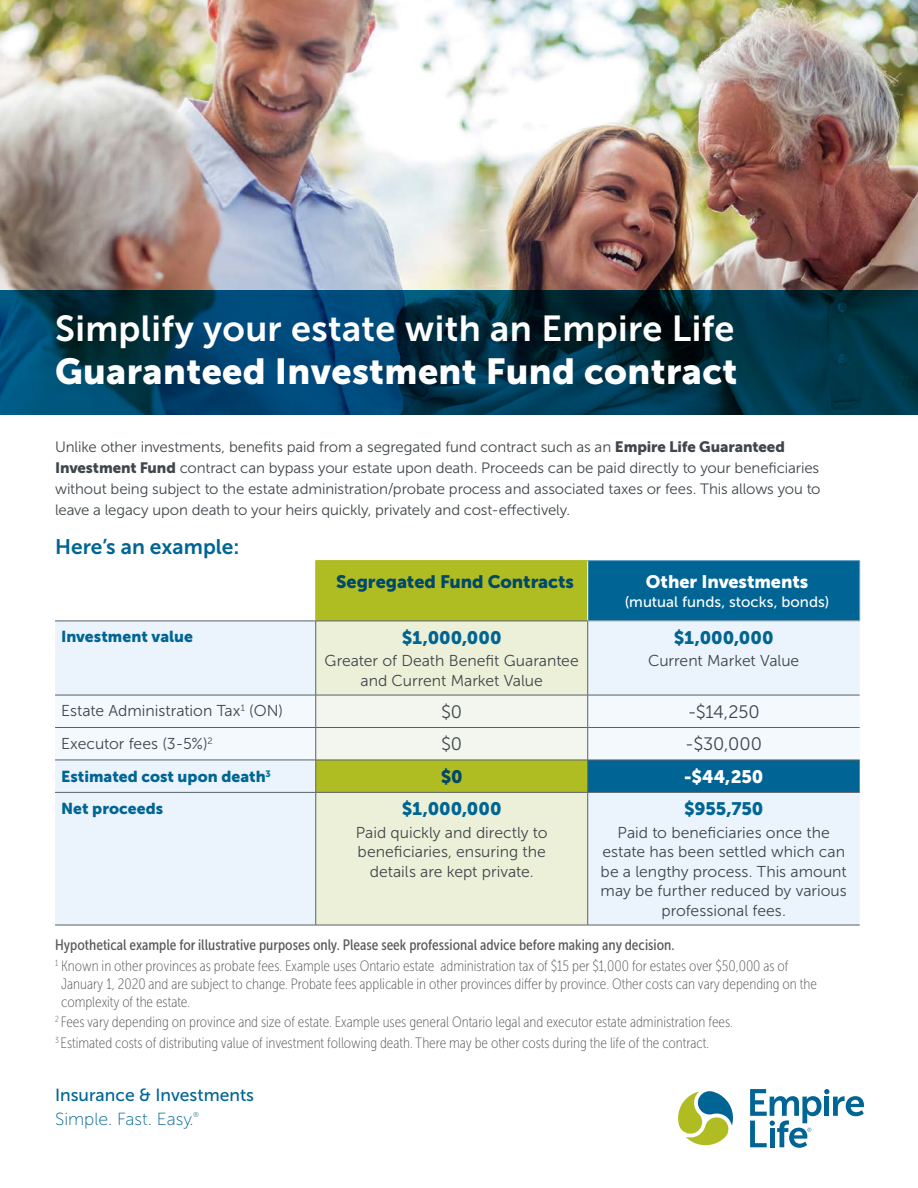
<style>
.page{position:relative;width:918px;height:1188px;background:#fff}
.page>*{position:absolute;margin:0;border:0;box-sizing:border-box;transform-origin:0 0}
.Heading_1{font:36px/43.2px "Museo Sans 700";letter-spacing:.01em;color:#fff}
.Heading_2{font:21px "Museo Sans 700";color:#006594}
.EL_Table_Text{font:18px "Museo Sans 900";color:#006594}
.EL_Table_Header{font:18px "Museo Sans 900";letter-spacing:-.005em;color:#00496a}
.EL_Table_Text-2{font:18px "Museo Sans 300";letter-spacing:-.01em;color:#3f474c}
.EL_Table_Header-2{font:18px "Museo Sans 900";color:#fff}
.EL_Table_Text-3{font:18px "Museo Sans 900";color:#fff}
.EL_Table_Text-4{font:18px "Museo Sans 900";color:#00496a}
.Tagline_Text{font:17.55px "Museo Sans 500";color:#006594}
.Tagline_Text-2{font:17.55px "Museo Sans 100";color:#006594}
.EL_Table_Text-5{font:15.75px/19.5px "Museo Sans 300";color:#3f474c;text-align:center}
.EL_Table_Text-6{font:15.75px "Museo Sans 900";color:#006594}
.EL_Footnote_Legal{font:15px/18px "Museo Sans Cond 100";color:#58595b}
.Body_copy_-_10_14{font:15px/21px "Museo Sans 300";letter-spacing:-.005em;color:#3f474c}
.EL_Footnote_Legal-2{font:15px "Museo Sans Cond 500";color:#58595b}
.EL_Table_Header-3{font:15px "Museo Sans 500";letter-spacing:.005em;color:#fff}
.Tagline_Text-3{font:7.05px "Museo Sans 100";color:#006594}
.s1{font-family:"Museo Sans 900"}
</style>
<div class="page">
<img style="left:0;top:0;width:918px;height:291px">
<svg style="left:0;top:291px;width:918px;height:124px;background:#003752"></svg>
<div style="left:316px;top:561px;width:271px;height:60px;background:#afbc22"></div>
<div style="left:588px;top:561px;width:271px;height:60px;background:#006594"></div>
<svg style="left:55px;top:622px;width:805px;height:303px;background:#dae9f4"></svg>
<svg style="left:316px;top:622px;width:271px;height:303px;background:#e4e8bf"></svg>
<div style="left:55px;top:696px;width:805px;height:64px;background:#f3f9fd"></div>
<div style="left:316px;top:696px;width:271px;height:64px;background:#f3f6ee"></div>
<hr style="left:55px;top:621px;width:261px;height:1px;background:#5a6166">
<hr style="left:588px;top:560px;width:272px;height:1px;background:#629fc3">
<hr style="left:315px;top:561px;width:1px;height:60px;background:#afbc22">
<hr style="left:316px;top:560px;width:272px;height:1px;background:#afbc22">
<hr style="left:859px;top:561px;width:1px;height:60px;background:#629fc3">
<hr style="left:315px;top:621px;width:1px;height:74px;background:#5a6166">
<hr style="left:587px;top:621px;width:1px;height:74px;background:#5a6166">
<hr style="left:55px;top:695px;width:261px;height:1px;background:#5a6166">
<hr style="left:316px;top:695px;width:272px;height:1px;background:#5a6166">
<hr style="left:315px;top:695px;width:1px;height:32px;background:#5a6166">
<hr style="left:588px;top:695px;width:272px;height:1px;background:#5a6166">
<hr style="left:587px;top:695px;width:1px;height:32px;background:#5a6166">
<hr style="left:55px;top:727px;width:261px;height:1px;background:#5a6166">
<hr style="left:316px;top:727px;width:272px;height:1px;background:#5a6166">
<hr style="left:315px;top:728px;width:1px;height:32px;background:#5a6166">
<hr style="left:588px;top:727px;width:272px;height:1px;background:#5a6166">
<hr style="left:587px;top:728px;width:1px;height:32px;background:#5a6166">
<hr style="left:55px;top:760px;width:261px;height:1px;background:#5a6166">
<hr style="left:316px;top:760px;width:272px;height:1px;background:#5a6166">
<hr style="left:315px;top:760px;width:1px;height:32px;background:#5a6166">
<hr style="left:588px;top:760px;width:272px;height:1px;background:#5a6166">
<hr style="left:587px;top:760px;width:1px;height:32px;background:#5a6166">
<hr style="left:55px;top:792px;width:261px;height:1px;background:#5a6166">
<hr style="left:316px;top:792px;width:272px;height:1px;background:#5a6166">
<hr style="left:315px;top:793px;width:1px;height:132px;background:#5a6166">
<hr style="left:588px;top:792px;width:272px;height:1px;background:#5a6166">
<hr style="left:587px;top:793px;width:1px;height:132px;background:#5a6166">
<hr style="left:55px;top:925px;width:261px;height:1px;background:#5a6166">
<hr style="left:316px;top:925px;width:272px;height:1px;background:#5a6166">
<hr style="left:588px;top:925px;width:272px;height:1px;background:#5a6166">
<hr style="left:316px;top:621px;width:272px;height:1px;background:#5a6166">
<hr style="left:588px;top:621px;width:272px;height:1px;background:#a4abb0">
<svg style="left:678px;top:1091px;width:55px;height:55px"></svg>
<svg style="left:750px;top:1089px;width:114px;height:59px"></svg>
<h1 class="Heading_1" style="left:55px;top:307px;width:684px">Simplify your estate with an Empire Life<br><span class="s1">Guaranteed Investment Fund contract</span></h1>
<p class="Body_copy_-_10_14" style="left:55px;top:436px;width:767px">Unlike other investments, benefits paid from a segregated fund contract such as an <span class="s1">Empire Life Guaranteed Investment Fund</span> contract can bypass your estate upon death. Proceeds can be paid directly to your beneficiaries without being subject to the estate administration/probate process and associated taxes or fees. This allows you to leave a legacy upon death to your heirs quickly, privately and cost-effectively.</p>
<h2 class="Heading_2" style="left:55px;top:535px;width:186px">Here’s an example:</h2>
<p class="EL_Table_Header" style="left:336px;top:571px;width:239px">Segregated Fund Contracts</p>
<p class="EL_Table_Header-2" style="left:646px;top:571px;width:164px">Other Investments</p>
<p class="EL_Table_Header-3" style="left:625px;top:594px;width:206px">(mutual funds, stocks, bonds)</p>
<p class="EL_Table_Text-6" style="left:61px;top:628px;width:134px">Investment value</p>
<p class="EL_Table_Text" style="left:402px;top:627px;width:101px">$1,000,000</p>
<p class="EL_Table_Text-5" style="left:325px;top:651px;width:256px">Greater of Death Benefit Guarantee and Current Market Value</p>
<p class="EL_Table_Text" style="left:674px;top:627px;width:101px">$1,000,000</p>
<p class="EL_Table_Text-5" style="left:648px;top:651px;width:153px">Current Market Value</p>
<p class="EL_Table_Text-5" style="left:61px;top:701px;width:224px">Estate Administration Tax<sup>1</sup> (ON)</p>
<p class="EL_Table_Text-2" style="left:441px;top:702px;width:23px">$0</p>
<p class="EL_Table_Text-2" style="left:688px;top:702px;width:73px">-$14,250</p>
<p class="EL_Table_Text-5" style="left:61px;top:734px;width:153px">Executor fees (3-5%)<sup>2</sup></p>
<p class="EL_Table_Text-2" style="left:441px;top:735px;width:23px">$0</p>
<p class="EL_Table_Text-2" style="left:685px;top:735px;width:78px">-$30,000</p>
<p class="EL_Table_Text-6" style="left:61px;top:768px;width:211px">Estimated cost upon death<sup>3</sup></p>
<p class="EL_Table_Text-4" style="left:441px;top:766px;width:24px">$0</p>
<p class="EL_Table_Text-3" style="left:684px;top:766px;width:81px">-$44,250</p>
<p class="EL_Table_Text-6" style="left:61px;top:799px;width:104px">Net proceeds</p>
<p class="EL_Table_Text" style="left:402px;top:799px;width:101px">$1,000,000</p>
<p class="EL_Table_Text-5" style="left:356px;top:823px;width:193px">Paid quickly and directly to beneficiaries, ensuring the details are kept private.</p>
<p class="EL_Table_Text" style="left:684px;top:799px;width:81px">$955,750</p>
<p class="EL_Table_Text-5" style="left:601px;top:823px;width:248px">Paid to beneficiaries once the estate has been settled which can be a lengthy process. This amount may be further reduced by various professional fees.</p>
<p class="EL_Footnote_Legal-2" style="left:55px;top:937px;width:621px">Hypothetical example for illustrative purposes only. Please seek professional advice before making any decision.</p>
<p class="EL_Footnote_Legal" style="left:61px;top:957px;width:757px;text-indent:-6px"><sup>1</sup> Known in other provinces as probate fees. Example uses Ontario estate administration tax of $15 per $1,000 for estates over $50,000 as of<br>January 1, 2020 and are subject to change. Probate fees applicable in other provinces differ by province. Other costs can vary depending on the complexity of the estate.</p>
<p class="EL_Footnote_Legal" style="left:55px;top:1013px;width:679px"><sup>2</sup> Fees vary depending on province and size of estate. Example uses general Ontario legal and executor estate administration fees.</p>
<p class="EL_Footnote_Legal" style="left:55px;top:1034px;width:656px"><sup>3</sup> Estimated costs of distributing value of investment following death. There may be other costs during the life of the contract.</p>
<p class="Tagline_Text" style="left:55px;top:1086px;width:201px">Insurance &amp; Investments</p>
<p class="Tagline_Text-2" style="left:55px;top:1110px;width:140px">Simple. Fast. Easy.</p>
<p class="Tagline_Text-3" style="left:193px;top:1111px;width:7px">®</p>
</div>
